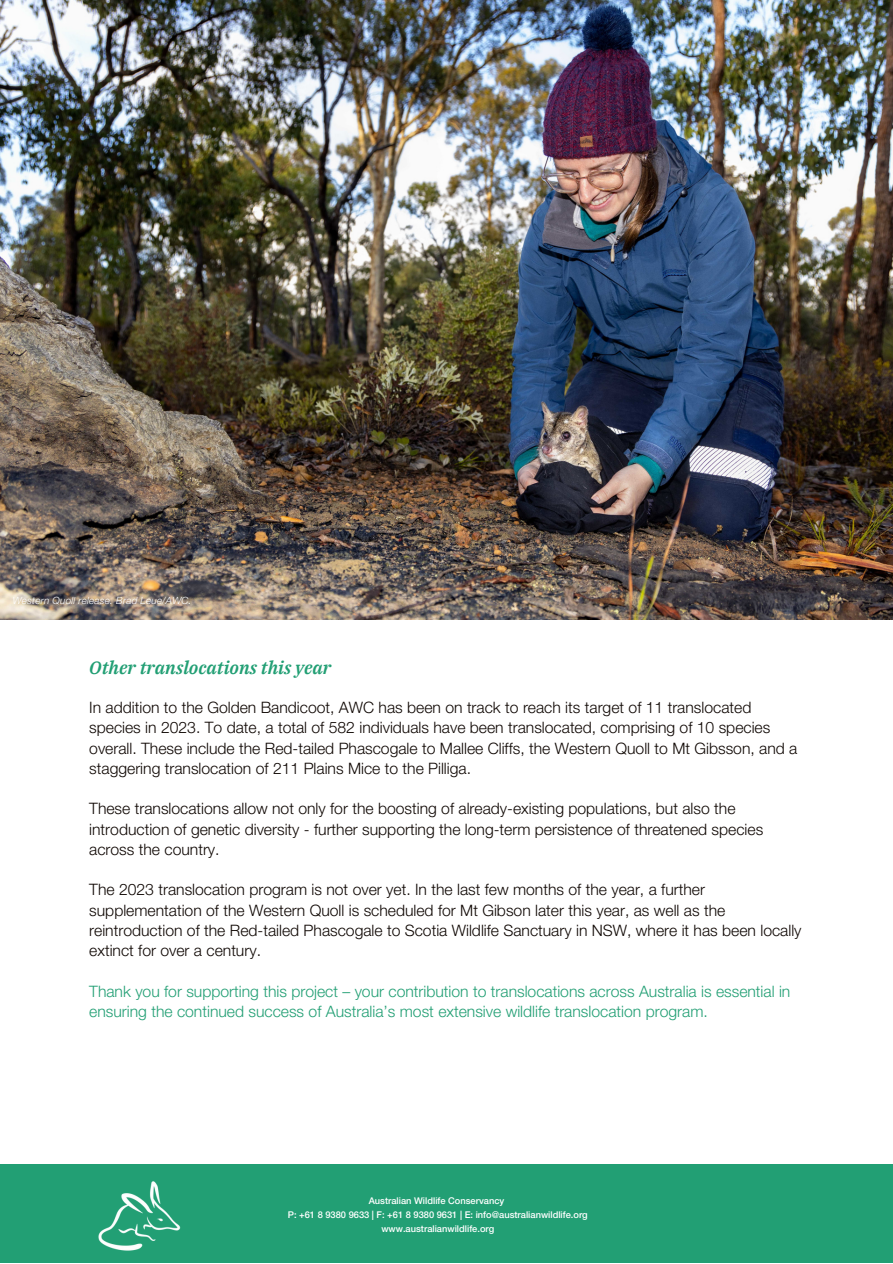
<style>
.page{position:relative;width:893px;height:1264px;background:#fff}
.page>*{position:absolute;margin:0;border:0;box-sizing:border-box;transform-origin:0 0}
.t1{font:italic 600 18px "IBM Plex Serif";color:#229f74}
.t2{font:300 15.75px/20.2px "Helvetica Neue LT Std";color:#0f0703}
.t3{font:300 15.75px/20.2px "Helvetica Neue LT Std";color:#229f74}
.t4{font:italic 300 9.9px "Helvetica Neue LT Std";letter-spacing:.02em;color:#fff}
.t5{font:500 9.3px/14px "Helvetica Neue LT Std";color:#fff;text-align:center}
</style>
<div class="page">
<img style="left:0;top:0;width:892px;height:619px">
<div style="left:0;top:1164px;width:892px;height:98px;background:#229f74"></div>
<img style="left:98px;top:1181px;width:83px;height:70px">
<p class="t4" style="left:13px;top:596px;width:180px">Western Quoll release. Brad Leue/AWC.</p>
<p class="t1" style="left:89px;top:655px;width:243px">Other translocations this year</p>
<p class="t2" style="left:89px;top:699px;width:709px">In addition to the Golden Bandicoot, AWC has been on track to reach its target of 11 translocated species in 2023. To date, a total of 582 individuals have been translocated, comprising of 10 species overall. These include the Red-tailed Phascogale to Mallee Cliffs, the Western Quoll to Mt Gibsson, and a staggering translocation of 211 Plains Mice to the Pilliga.</p>
<p class="t2" style="left:89px;top:800px;width:675px">These translocations allow not only for the boosting of already-existing populations, but also the introduction of genetic diversity - further supporting the long-term persistence of threatened species across the country.</p>
<p class="t2" style="left:89px;top:881px;width:713px">The 2023 translocation program is not over yet. In the last few months of the year, a further supplementation of the Western Quoll is scheduled for Mt Gibson later this year, as well as the reintroduction of the Red-tailed Phascogale to Scotia Wildlife Sanctuary in NSW, where it has been locally extinct for over a century.</p>
<p class="t3" style="left:89px;top:983px;width:702px">Thank you for supporting this project – your contribution to translocations across Australia is essential in ensuring the continued success of Australia’s most extensive wildlife translocation program.</p>
<p class="t5" style="left:369px;top:1195px;width:137px">Australian Wildlife Conservancy</p>
<p class="t5" style="left:288px;top:1209px;width:301px">P: +61 8 9380 9633 | F: +61 8 9380 9631 | E: info@australianwildlife.org www.australianwildlife.org</p>
</div>
